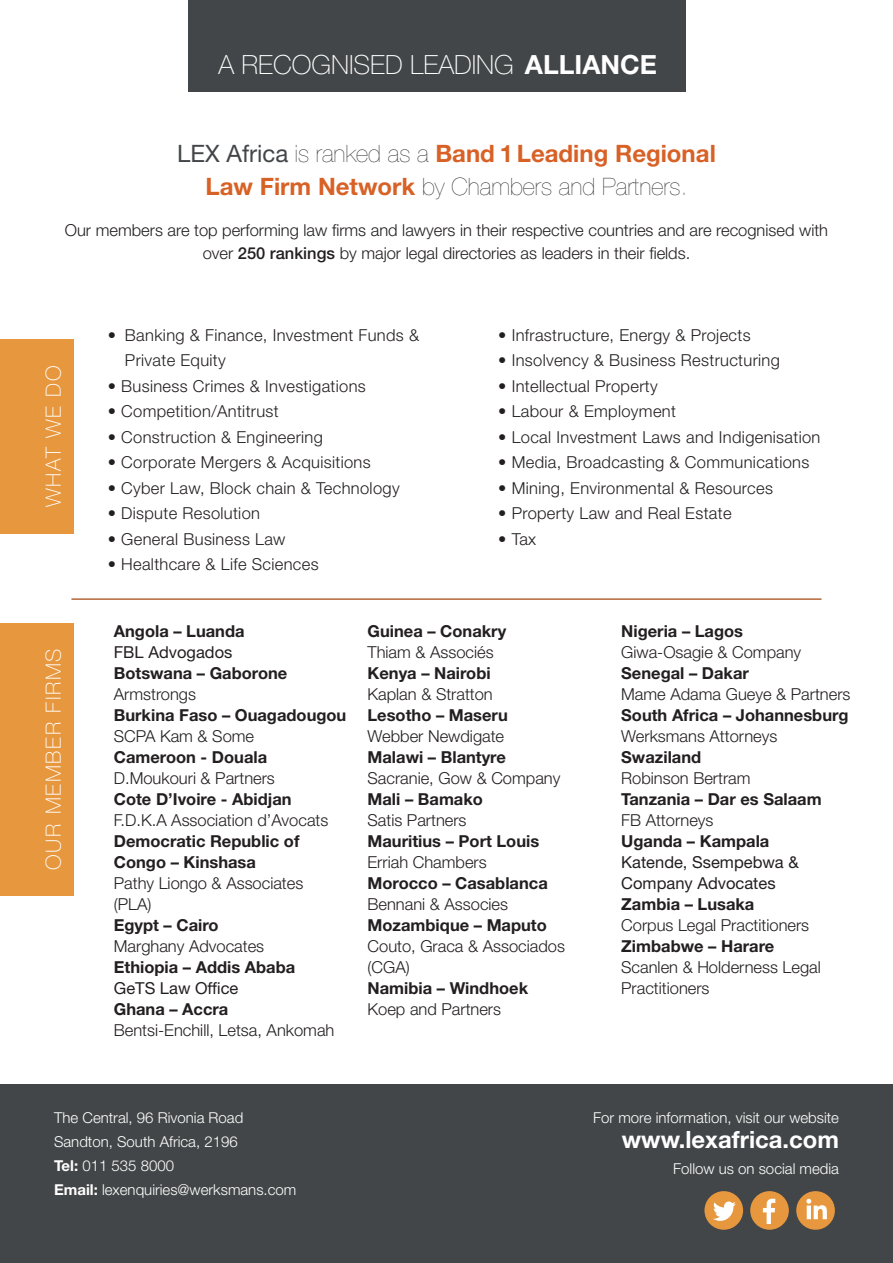
<style>
.page{position:relative;width:893px;height:1263px;background:#fff}
.page>*{position:absolute;margin:0;border:0;box-sizing:border-box;transform-origin:0 0}
.t1{font:100 26.4px "Helvetica Neue LT Std";color:#fff}
.Body{font:700 24px/33px "Helvetica Neue LT Std";color:#d86126;text-align:center}
.t2{font:700 23.85px "Helvetica Neue LT Std";color:#fff}
.Company_Heading{font:100 21px "Helvetica Neue LT Std";letter-spacing:.08em;color:#fff}
.Body-2{font:300 16.5px/21px "Helvetica Neue LT Std";color:#231f20}
.Body-3{font:300 16.5px/25.5px "Helvetica Neue LT Std";letter-spacing:.02em;color:#231f20}
.Body-4{font:700 16.5px/21px "Helvetica Neue LT Std";color:#231f20}
.Body-5{font:16.5px/21px "Helvetica Neue LT Std";color:#231f20}
.t3{font:300 15px "Helvetica Neue LT Std";color:#fff}
.s1{font-weight:700}
.s2{font-weight:400;color:#434648}
.s3{font-weight:200;color:#231f20}
.s4{font-weight:500}
.s5{font-weight:300}
</style>
<div class="page">
<div style="left:0;top:1084px;width:893px;height:179px;background:#434648"></div>
<div style="left:188px;top:0;width:498px;height:91px;background:#434648"></div>
<div style="left:0;top:623px;width:73px;height:272px;background:#e7983e"></div>
<div style="left:0;top:339px;width:73px;height:194px;background:#e7983e"></div>
<hr style="left:71px;top:598px;width:750px;height:2px;background:#b56639">
<div style="left:704px;top:1191px;width:39px;height:39px;background:#e7983e;border-radius:50%"></div>
<div style="left:750px;top:1191px;width:39px;height:39px;background:#e7983e;border-radius:50%"></div>
<div style="left:796px;top:1191px;width:39px;height:39px;background:#e7983e;border-radius:50%"></div>
<svg style="left:763px;top:1199px;width:12px;height:25px"></svg>
<svg style="left:806px;top:1199px;width:21px;height:20px"></svg>
<svg style="left:713px;top:1201px;width:23px;height:20px"></svg>
<h1 class="t1" style="left:218px;top:50px;width:440px">A RECOGNISED LEADING <span class="s1">ALLIANCE</span></h1>
<p class="Body" style="left:177px;top:137px;width:540px"><span class="s2">LEX Africa</span> <span class="s3">is ranked as a</span> Band 1 Leading Regional<br>Law Firm Network <span class="s3">by Chambers and Partners.</span></p>
<p class="Body-2" style="left:65px;top:219px;width:765px;line-height:22.5px;text-align:center">Our members are top performing law firms and lawyers in their respective countries and are recognised with over <span class="s4">250 rankings</span> by major legal directories as leaders in their fields.</p>
<p class="Company_Heading" style="left:41px;top:507px;width:143px;rotate:-90deg">WHAT WE DO</p>
<p class="Company_Heading" style="left:41px;top:870px;width:223px;rotate:-90deg">OUR MEMBER FIRMS</p>
<p class="Body-3" style="left:125px;top:322px;width:296px;text-indent:-17px">• Banking &amp; Finance, Investment Funds &amp;<br>Private Equity</p>
<p class="Body-3" style="left:108px;top:373px;width:260px">• Business Crimes &amp; Investigations</p>
<p class="Body-3" style="left:108px;top:398px;width:173px">• Competition/Antitrust</p>
<p class="Body-3" style="left:108px;top:424px;width:217px">• Construction &amp; Engineering</p>
<p class="Body-3" style="left:108px;top:449px;width:265px">• Corporate Mergers &amp; Acquisitions</p>
<p class="Body-3" style="left:108px;top:475px;width:293px">• Cyber Law, Block chain &amp; Technology</p>
<p class="Body-3" style="left:108px;top:500px;width:154px">• Dispute Resolution</p>
<p class="Body-3" style="left:108px;top:526px;width:179px">• General Business Law</p>
<p class="Body-3" style="left:108px;top:551px;width:212px">• Healthcare &amp; Life Sciences</p>
<p class="Body-3" style="left:498px;top:322px;width:254px">• Infrastructure, Energy &amp; Projects</p>
<p class="Body-3" style="left:498px;top:347px;width:283px">• Insolvency &amp; Business Restructuring</p>
<p class="Body-3" style="left:498px;top:373px;width:161px">• Intellectual Property</p>
<p class="Body-3" style="left:498px;top:398px;width:179px">• Labour &amp; Employment</p>
<p class="Body-3" style="left:498px;top:424px;width:324px">• Local Investment Laws and Indigenisation</p>
<p class="Body-3" style="left:498px;top:449px;width:313px">• Media, Broadcasting &amp; Communications</p>
<p class="Body-3" style="left:498px;top:475px;width:276px">• Mining, Environmental &amp; Resources</p>
<p class="Body-3" style="left:498px;top:500px;width:235px">• Property Law and Real Estate</p>
<p class="Body-2" style="left:498px;top:528px;width:39px">• Tax</p>
<p class="Body-4" style="left:114px;top:620px;width:132px">Angola – Luanda</p>
<p class="Body-5" style="left:114px;top:641px;width:120px">FBL Advogados</p>
<p class="Body-4" style="left:114px;top:662px;width:175px">Botswana – Gaborone</p>
<p class="Body-2" style="left:114px;top:683px;width:84px">Armstrongs</p>
<p class="Body-4" style="left:114px;top:704px;width:234px">Burkina Faso – Ouagadougou</p>
<p class="Body-2" style="left:114px;top:725px;width:142px">SCPA Kam &amp; Some</p>
<p class="Body-4" style="left:114px;top:746px;width:155px">Cameroon - Douala</p>
<p class="Body-2" style="left:114px;top:767px;width:163px">D.Moukouri &amp; Partners</p>
<p class="Body-4" style="left:114px;top:788px;width:179px">Cote D’Ivoire - Abidjan</p>
<p class="Body-2" style="left:114px;top:809px;width:216px">F.D.K.A Association d’Avocats</p>
<p class="Body-4" style="left:114px;top:830px;width:187px">Democratic Republic of<br>Congo – Kinshasa</p>
<p class="Body-2" style="left:114px;top:872px;width:191px">Pathy Liongo &amp; Associates (PLA)</p>
<p class="Body-4" style="left:114px;top:914px;width:106px">Egypt – Cairo</p>
<p class="Body-2" style="left:114px;top:935px;width:152px">Marghany Advocates</p>
<p class="Body-4" style="left:114px;top:956px;width:183px">Ethiopia – Addis Ababa</p>
<p class="Body-5" style="left:114px;top:977px;width:126px">GeTS Law Office</p>
<p class="Body-4" style="left:114px;top:998px;width:116px">Ghana – Accra</p>
<p class="Body-2" style="left:114px;top:1019px;width:222px">Bentsi-Enchill, Letsa, Ankomah</p>
<p class="Body-4" style="left:368px;top:620px;width:140px">Guinea – Conakry</p>
<p class="Body-2" style="left:368px;top:641px;width:128px">Thiam &amp; Associés</p>
<p class="Body-4" style="left:368px;top:662px;width:125px">Kenya – Nairobi</p>
<p class="Body-2" style="left:368px;top:683px;width:127px">Kaplan &amp; Stratton</p>
<p class="Body-4" style="left:368px;top:704px;width:142px">Lesotho – Maseru</p>
<p class="Body-2" style="left:368px;top:725px;width:138px">Webber Newdigate</p>
<p class="Body-4" style="left:368px;top:746px;width:140px">Malawi – Blantyre</p>
<p class="Body-2" style="left:368px;top:767px;width:194px">Sacranie, Gow &amp; Company</p>
<p class="Body-4" style="left:368px;top:788px;width:117px">Mali – Bamako</p>
<p class="Body-2" style="left:368px;top:809px;width:101px">Satis Partners</p>
<p class="Body-4" style="left:368px;top:830px;width:173px">Mauritius – Port Louis</p>
<p class="Body-4" style="left:368px;top:851px;width:182px"><span class="s5">Erriah Chambers<br></span>Morocco – Casablanca</p>
<p class="Body-2" style="left:368px;top:893px;width:142px">Bennani &amp; Associes</p>
<p class="Body-4" style="left:368px;top:914px;width:181px">Mozambique – Maputo</p>
<p class="Body-2" style="left:368px;top:935px;width:199px">Couto, Graca &amp; Associados (CGA)</p>
<p class="Body-4" style="left:368px;top:977px;width:162px">Namibia – Windhoek</p>
<p class="Body-2" style="left:368px;top:998px;width:135px">Koep and Partners</p>
<p class="Body-4" style="left:621px;top:620px;width:123px">Nigeria – Lagos</p>
<p class="Body-2" style="left:621px;top:641px;width:182px">Giwa-Osagie &amp; Company</p>
<p class="Body-4" style="left:621px;top:662px;width:129px">Senegal – Dakar</p>
<p class="Body-2" style="left:621px;top:683px;width:231px">Mame Adama Gueye &amp; Partners</p>
<p class="Body-4" style="left:621px;top:704px;width:229px">South Africa – Johannesburg</p>
<p class="Body-2" style="left:621px;top:725px;width:158px">Werksmans Attorneys</p>
<p class="Body-4" style="left:621px;top:746px;width:82px">Swaziland</p>
<p class="Body-2" style="left:621px;top:767px;width:131px">Robinson Bertram</p>
<p class="Body-4" style="left:621px;top:788px;width:202px">Tanzania – Dar es Salaam</p>
<p class="Body-2" style="left:621px;top:809px;width:94px">FB Attorneys</p>
<p class="Body-4" style="left:621px;top:830px;width:150px">Uganda – Kampala</p>
<p class="Body-5" style="left:621px;top:851px;width:179px">Katende, Ssempebwa &amp;<br>Company Advocates</p>
<p class="Body-4" style="left:621px;top:893px;width:135px">Zambia – Lusaka</p>
<p class="Body-2" style="left:621px;top:914px;width:189px">Corpus Legal Practitioners</p>
<p class="Body-4" style="left:621px;top:935px;width:155px">Zimbabwe – Harare</p>
<p class="Body-2" style="left:621px;top:956px;width:201px">Scanlen &amp; Holderness Legal<br>Practitioners</p>
<p class="t3" style="left:54px;top:1108px;width:191px">The Central, 96 Rivonia Road</p>
<p class="t3" style="left:54px;top:1132px;width:185px">Sandton, South Africa, 2196</p>
<p class="t3" style="left:54px;top:1156px;width:122px"><span class="s1">Tel:</span> 011 535 8000</p>
<p class="t3" style="left:54px;top:1180px;width:244px"><span class="s1">Email:</span> lexenquiries@werksmans.com</p>
<p class="t3" style="left:593px;top:1108px;width:247px">For more information, visit our website</p>
<p class="t3" style="left:673px;top:1159px;width:167px">Follow us on social media</p>
<p class="t2" style="left:622px;top:1125px;width:219px">www.lexafrica.com</p>
</div>
